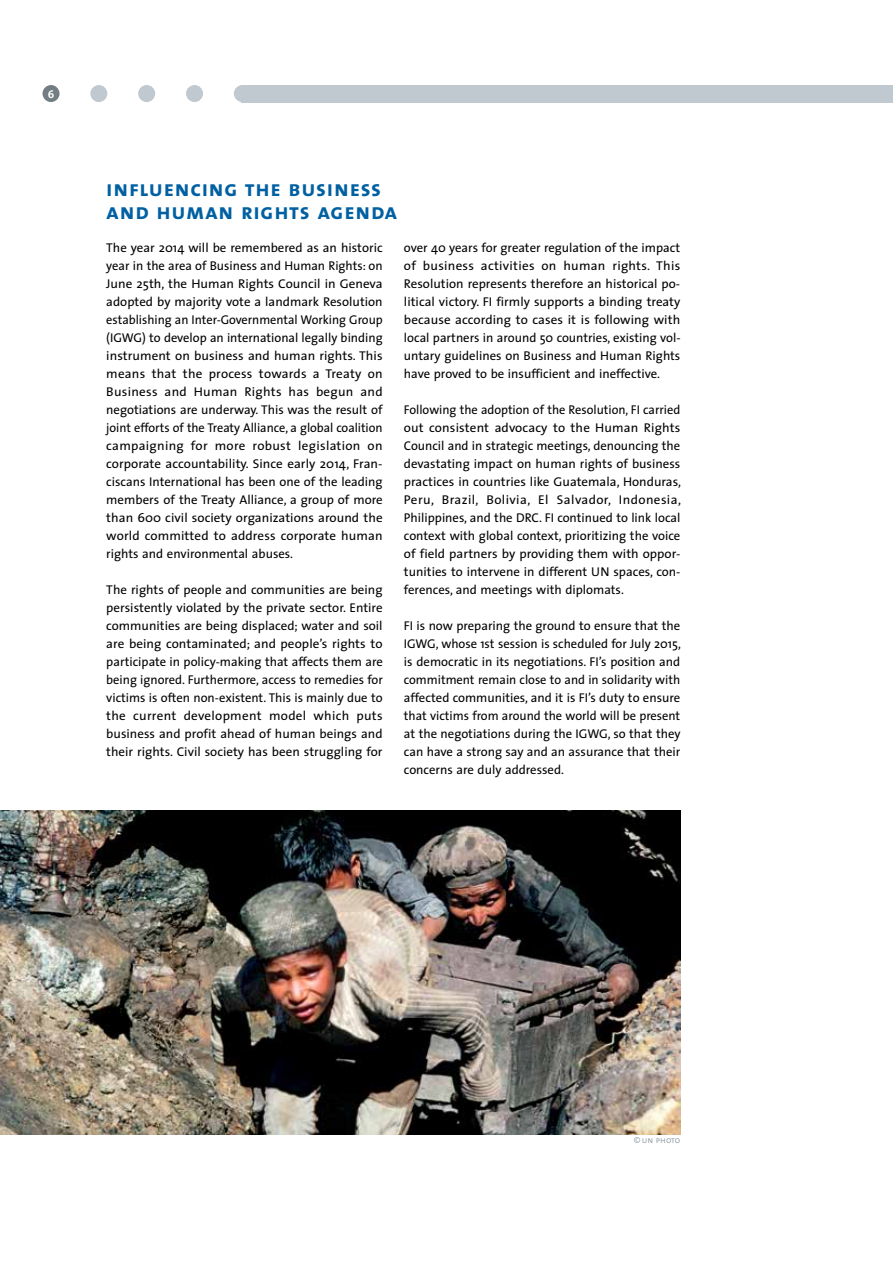
<style>
.page{position:relative;width:893px;height:1263px;background:#fff}
.page>*{position:absolute;margin:0;border:0;box-sizing:border-box;transform-origin:0 0}
.fi_H1{font:22.5px/22.5px "The Sans Bold Caps";letter-spacing:.03em;color:#0060a2}
.fi_editorial{font:12.75px/18px "The Sans";color:#000;text-align:justify}
.t1{font:11.25px "The Sans Bold Caps";color:#fff}
.bildnachweis{font:9px "The Sans Semi Light Caps";color:#8c99a1}
</style>
<div class="page">
<div style="left:43px;top:85px;width:17px;height:17px;background:#727d84;border-radius:50%"></div>
<div style="left:241px;top:85px;width:652px;height:17px;background:#c0c9cf"></div>
<div style="left:186px;top:85px;width:17px;height:17px;background:#c0c9cf;border-radius:50%"></div>
<div style="left:234px;top:85px;width:17px;height:17px;background:#c0c9cf;border-radius:50%"></div>
<div style="left:138px;top:85px;width:17px;height:17px;background:#c0c9cf;border-radius:50%"></div>
<div style="left:90px;top:85px;width:17px;height:17px;background:#c0c9cf;border-radius:50%"></div>
<img style="left:0;top:810px;width:680px;height:324px">
<p class="t1" style="left:48px;top:84px;width:8px">6</p>
<p class="fi_H1" style="left:106px;top:177px;width:293px">influencing the business and human rights agenda</p>
<p class="fi_editorial" style="left:106px;top:238px;width:278px">The year 2014 will be remembered as an historic year in the area of Business and Human Rights: on June 25th, the Human Rights Council in Geneva adopted by majority vote a landmark Resolution establishing an Inter-Governmental Working Group (IGWG) to develop an international legally binding instrument on business and human rights. This means that the process towards a Treaty on Business and Human Rights has begun and negotiations are underway. This was the result of joint efforts of the Treaty Alliance, a global coalition campaigning for more robust legislation on corporate accountability. Since early 2014, Fran&shy;ciscans International has been one of the leading members of the Treaty Alliance, a group of more than 600 civil society organizations around the world committed to address corporate human rights and environmental abuses.</p>
<p class="fi_editorial" style="left:106px;top:580px;width:278px">The rights of people and communities are being persistently violated by the private sector. Entire communities are being displaced; water and soil are being contaminated; and people’s rights to participate in policy-making that affects them are being ignored. Furthermore, access to remedies for victims is often non-existent. This is mainly due to the current development model which puts business and profit ahead of human beings and their rights. Civil society has been struggling for</p>
<p class="fi_editorial" style="left:404px;top:238px;width:278px">over 40 years for greater regulation of the impact of business activities on human rights. This Resolution represents therefore an historical po&shy;litical victory. FI firmly supports a binding treaty because according to cases it is following with local partners in around 50 countries, existing vol&shy;untary guidelines on Business and Human Rights have proved to be insufficient and ineffective.</p>
<p class="fi_editorial" style="left:404px;top:400px;width:279px;text-align:left">Following the adoption of the Resolution, FI carried out consistent advocacy to the Human Rights Council and in strategic meetings, denouncing the devastating impact on human rights of business practices in countries like Guatemala, Honduras, Peru, Brazil, Bolivia, El Salvador, Indonesia, Philippines, and the DRC. FI continued to link local context with global context, prioritizing the voice of field partners by providing them with oppor&shy;tunities to intervene in different UN spaces, con&shy;ferences, and meetings with diplomats.</p>
<p class="fi_editorial" style="left:404px;top:616px;width:278px">FI is now preparing the ground to ensure that the IGWG, whose 1st session is scheduled for July 2015, is democratic in its negotiations. FI’s position and commitment remain close to and in solidarity with affected communities, and it is FI’s duty to ensure that victims from around the world will be present at the negotiations during the IGWG, so that they can have a strong say and an assurance that their concerns are duly addressed.</p>
<p class="bildnachweis" style="left:634px;top:1132px;width:48px">© un photo</p>
</div>
